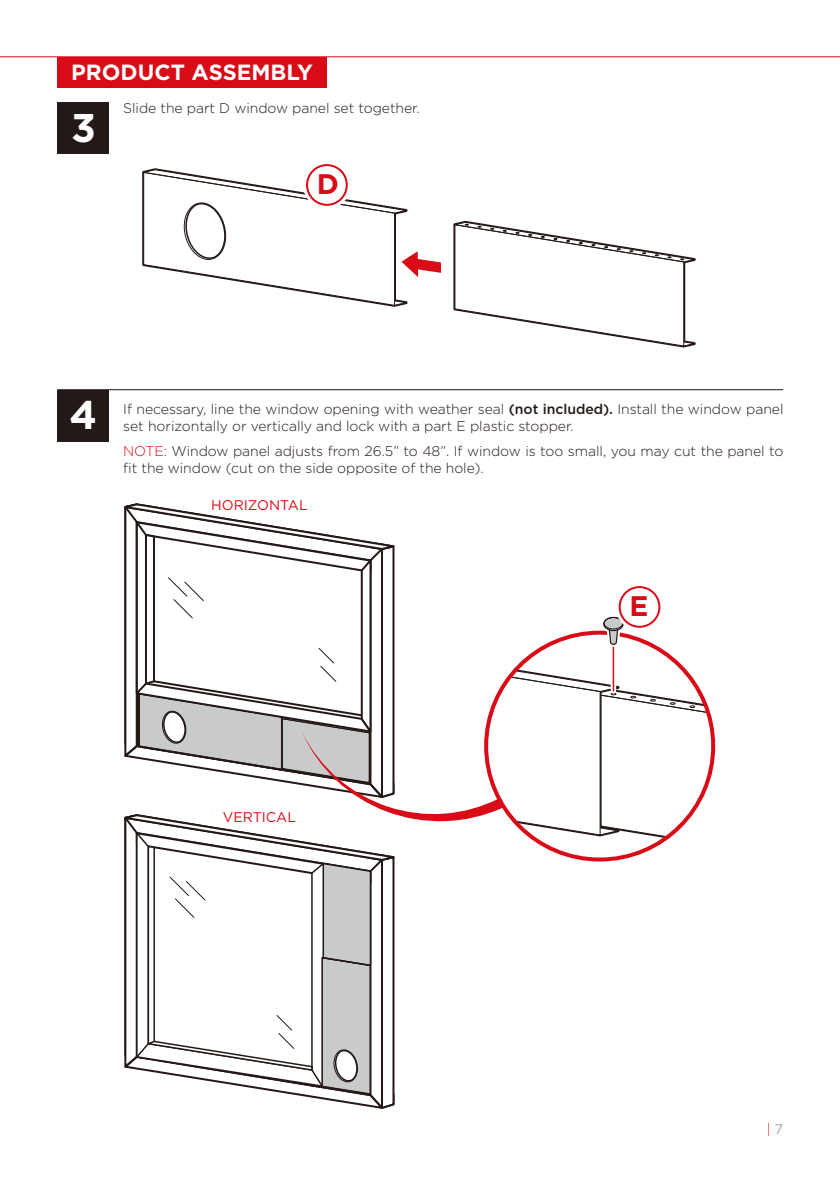
<style>
.page{position:relative;width:840px;height:1191px;background:#fff}
.page>*{position:absolute;margin:0;border:0;box-sizing:border-box;transform-origin:0 0}
.t1{font:700 40px "Gotham";color:#fff}
.t2{font:700 28.2px "Gotham";color:#d90b17}
.t3{font:700 22px "Gotham";color:#fff}
.t4{font:300 14px/16.8px "Gotham";letter-spacing:-.005em;color:#231916}
.t5{font:14px "Gotham";color:#d90b17}
.t6{font:300 13.8px "Gotham";color:#d90b17}
.s1{font-weight:500}
.s2{color:#d90b17}
.s3{font-weight:400;color:#9fa0a0}
</style>
<div class="page">
<div style="left:57px;top:57px;width:270px;height:30px;background:#d90b17"></div>
<hr style="left:0;top:56px;width:839px;height:1px;background:#d90b17">
<hr style="left:57px;top:389px;width:725px;height:1px;background:#231916">
<div style="left:57px;top:102px;width:52px;height:51px;background:#231916"></div>
<div style="left:57px;top:390px;width:52px;height:51px;background:#231916"></div>
<svg style="left:453px;top:221px;width:243px;height:126px"></svg>
<svg style="left:142px;top:164px;width:299px;height:143px"></svg>
<div style="left:306px;top:164px;width:41px;height:42px;border:2px solid #d90b17;border-radius:50%"></div>
<svg style="left:124px;top:503px;width:588px;height:606px"></svg>
<div style="left:618px;top:586px;width:42px;height:42px;border:2px solid #d90b17;border-radius:50%"></div>
<h3 class="t3" style="left:71px;top:58px;width:243px">PRODUCT ASSEMBLY</h3>
<h1 class="t1" style="left:71px;top:102px;width:26px">3</h1>
<p class="t4" style="left:123px;top:99px;width:298px">Slide the part D window panel set together.</p>
<h2 class="t2" style="left:317px;top:166px;width:24px">D</h2>
<h1 class="t1" style="left:70px;top:388px;width:29px">4</h1>
<p class="t4" style="left:123px;top:400px;width:661px">If necessary, line the window opening with weather seal <span class="s1">(not included).</span> Install the window panel set horizontally or vertically and lock with a part E plastic stopper.</p>
<p class="t4" style="left:123px;top:442px;width:661px"><span class="s2">NOTE:</span> Window panel adjusts from 26.5” to 48”. If window is too small, you may cut the panel to fit the window (cut on the side opposite of the hole).</p>
<p class="t5" style="left:211px;top:495px;width:98px">HORIZONTAL</p>
<h2 class="t2" style="left:629px;top:587px;width:20px">E</h2>
<p class="t5" style="left:223px;top:808px;width:75px">VERTICAL</p>
<p class="t6" style="left:766px;top:1120px;width:18px">| <span class="s3">7</span></p>
</div>
